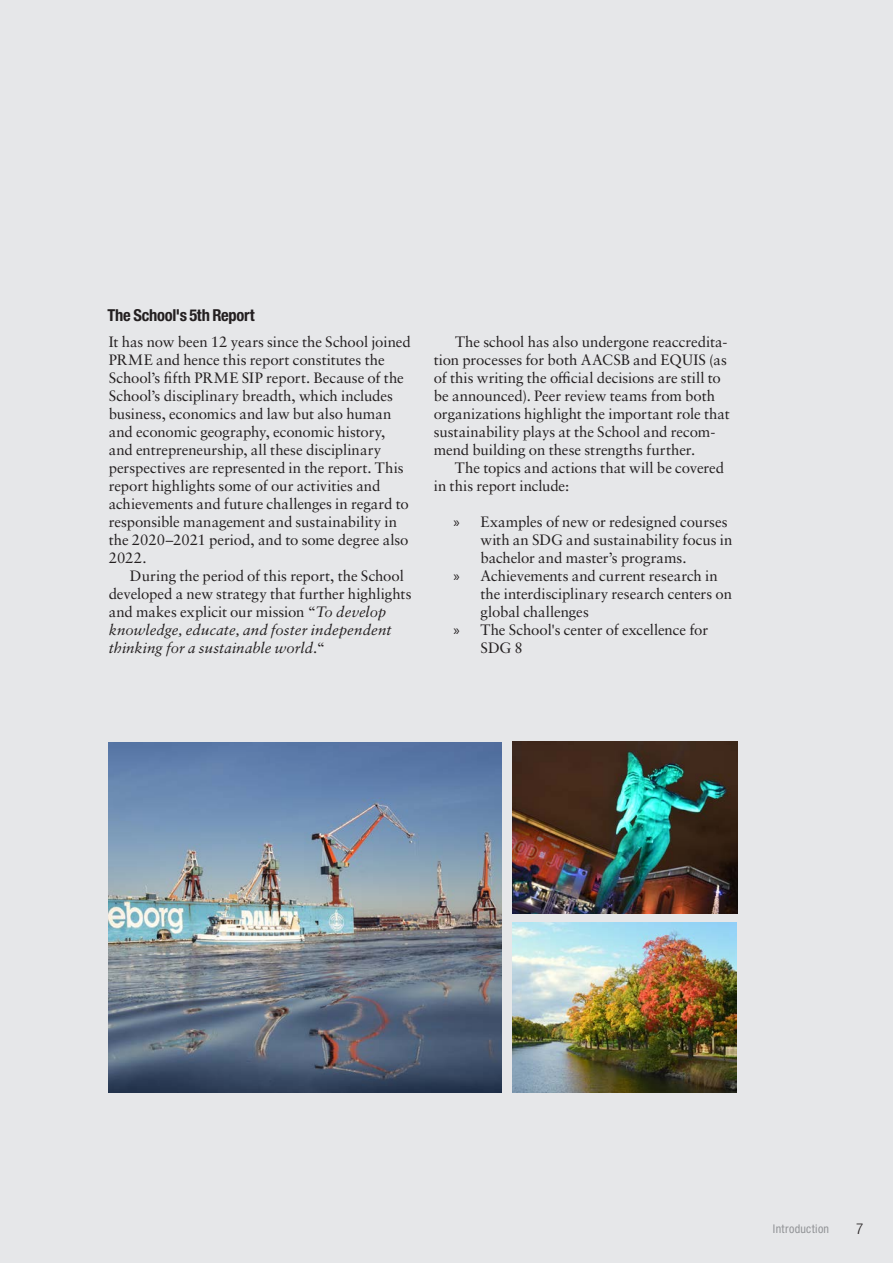
<style>
.page{position:relative;width:893px;height:1263px;background:#e6e7e9}
.page>*{position:absolute;margin:0;border:0;box-sizing:border-box;transform-origin:0 0}
.HDL_headline_bold_sm{font:700 condensed 16.5px "Helvetica Neue LT Pro";letter-spacing:-.015em;color:#231f20}
.HDL_foreword{font:15px/18px "Sabon LT Pro";letter-spacing:-.005em;color:#231f20}
.t1{font:300 condensed 15px "Helvetica Neue LT Std";color:#231f20}
.HDL_intro{font:condensed 12px "Helvetica Neue LT Std";letter-spacing:.03em;color:#939598}
.s1{font-style:italic}
.s2{font-family:"Myriad Pro"}
</style>
<div class="page">
<img style="left:512px;top:741px;width:225px;height:172px">
<img style="left:512px;top:923px;width:225px;height:169px">
<img style="left:108px;top:742px;width:394px;height:350px">
<p class="HDL_headline_bold_sm" style="left:108px;top:305px;width:149px">The School's 5th Report</p>
<p class="HDL_foreword" style="left:109px;top:333px;width:304px">It has now been 12 years since the School joined PRME and hence this report constitutes the School’s fifth PRME SIP report. Because of the School’s disciplinary breadth, which includes business, economics and law but also human and economic geography, economic history, and entrepreneurship, all these disciplinary perspectives are represented in the report. This report highlights some of our activities and achievements and future challenges in regard to responsible management and sustainability in the 2020–2021 period, and to some degree also 2022.</p>
<p class="HDL_foreword" style="left:109px;top:567px;width:304px;text-indent:21px">During the period of this report, the School developed a new strategy that further highlights and makes explicit our mission “<span class="s1">To develop knowledge, educate, and foster independent thinking for a sustainable world.</span>“</p>
<p class="HDL_foreword" style="left:434px;top:333px;width:297px;text-indent:21px">The school has also undergone reaccredita&shy;tion processes for both AACSB and EQUIS (as of this writing the official decisions are still to be announced). Peer review teams from both organizations highlight the important role that sustainability plays at the School and recom&shy;mend building on these strengths further.</p>
<p class="HDL_foreword" style="left:434px;top:459px;width:292px;text-indent:21px">The topics and actions that will be covered in this report include:</p>
<p class="HDL_foreword" style="left:480px;top:513px;width:254px;text-indent:-27px"><span class="s2">»</span> Examples of new or redesigned courses with an SDG and sustainability focus in bachelor and master’s programs.</p>
<p class="HDL_foreword" style="left:480px;top:567px;width:253px;text-indent:-27px"><span class="s2">»</span> Achievements and current research in the interdisciplinary research centers on global challenges</p>
<p class="HDL_foreword" style="left:480px;top:621px;width:229px;text-indent:-27px"><span class="s2">»</span> The School's center of excellence for<br>SDG 8</p>
<p class="HDL_intro" style="left:773px;top:1222px;width:58px">Introduction</p>
<p class="t1" style="left:856px;top:1220px;width:9px">7</p>
</div>
